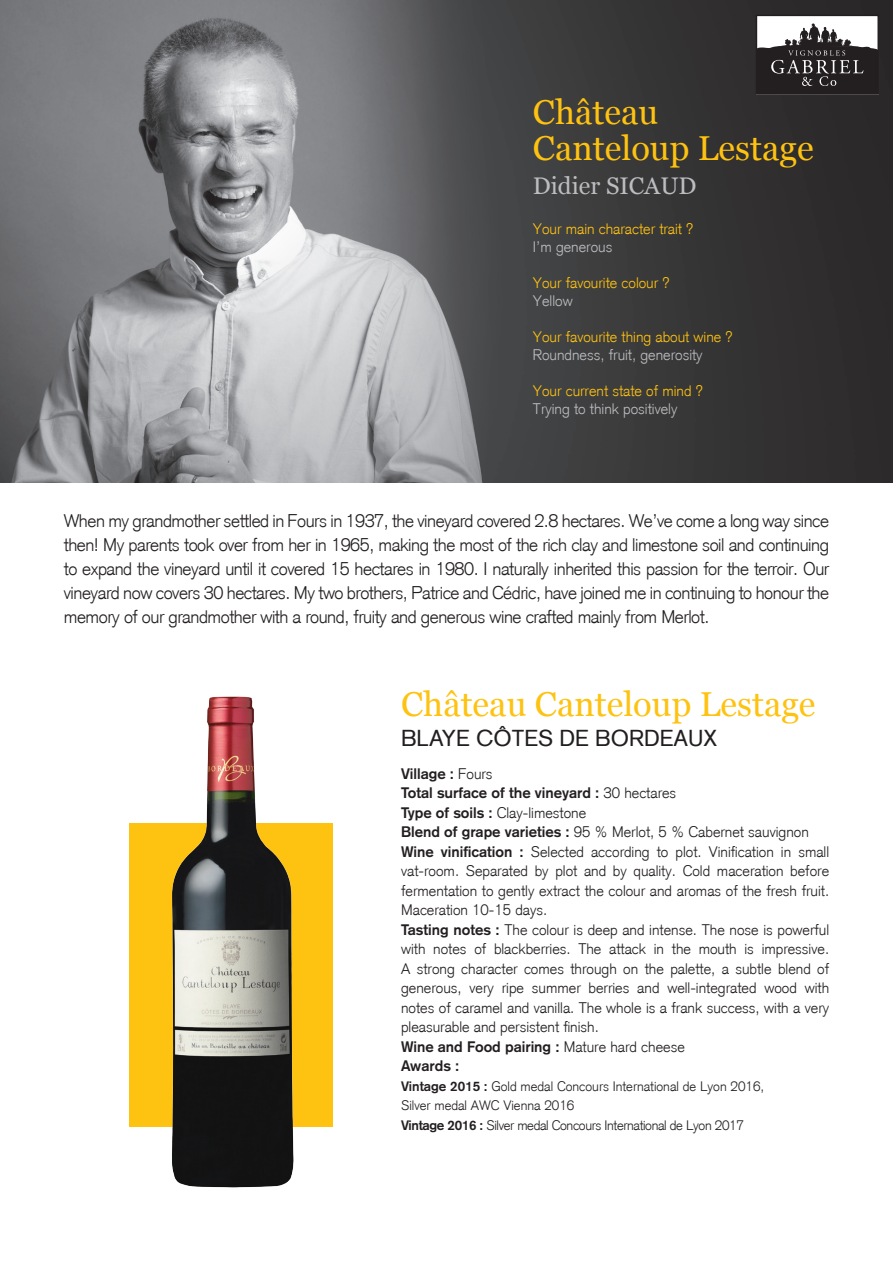
<style>
.page{position:relative;width:893px;height:1263px;background:#fff}
.page>*{position:absolute;margin:0;border:0;box-sizing:border-box;transform-origin:0 0}
.t1{font:34.5px "Georgia";color:#fec210}
.t2{font:24px "Georgia";color:#bcbdc0}
.t3{font:22.5px "Akzidenz Grotesk";color:#231f20}
.t4{font:300 18px/24px "Akzidenz Grotesk";letter-spacing:-.025em;color:#231f20;text-align:justify}
.t5{font:300 15px/19.5px "Akzidenz Grotesk";color:#231f20;text-align:justify}
.t6{font:300 15px "Akzidenz Grotesk";color:#fec210}
.t7{font:700 15px "Akzidenz Grotesk";color:#231f20}
.t8{font:300 15px "Akzidenz Grotesk";color:#bcbdc0}
.t9{font:300 13.5px "Akzidenz Grotesk";color:#231f20}
.t10{font:300 13.5px "Akzidenz Grotesk";letter-spacing:-.025em;color:#231f20}
.s1{font-weight:300}
.s2{font-weight:700}
</style>
<div class="page">
<img style="left:0;top:0;width:893px;height:483px">
<div style="left:129px;top:823px;width:204px;height:304px;background:#fec210"></div>
<img style="left:171px;top:696px;width:123px;height:492px">
<div style="left:756px;top:15px;width:123px;height:79px;background:#fff"></div>
<div style="left:756px;top:15px;width:123px;height:79px;border:1px solid #231f20"></div>
<svg style="left:756px;top:23px;width:122px;height:71px"></svg>
<p class="t1" style="left:533px;top:87px;width:127px">Château</p>
<p class="t1" style="left:533px;top:123px;width:282px">Canteloup Lestage</p>
<p class="t2" style="left:533px;top:169px;width:165px">Didier SICAUD</p>
<p class="t6" style="left:533px;top:220px;width:162px">Your main character trait ?</p>
<p class="t8" style="left:533px;top:238px;width:81px">I’m generous</p>
<p class="t6" style="left:533px;top:274px;width:138px">Your favourite colour ?</p>
<p class="t8" style="left:533px;top:292px;width:41px">Yellow</p>
<p class="t6" style="left:533px;top:328px;width:201px">Your favourite thing about wine ?</p>
<p class="t8" style="left:533px;top:346px;width:171px">Roundness, fruit, generosity</p>
<p class="t6" style="left:533px;top:382px;width:171px">Your current state of mind ?</p>
<p class="t8" style="left:533px;top:400px;width:146px">Trying to think positively</p>
<p class="t4" style="left:64px;top:509px;width:767px">When my grandmother settled in Fours in 1937, the vineyard covered 2.8 hectares. We’ve come a long way since then! My parents took over from her in 1965, making the most of the rich clay and limestone soil and continuing to expand the vineyard until it covered 15 hectares in 1980. I naturally inherited this passion for the terroir. Our vineyard now covers 30 hectares. My two brothers, Patrice and Cédric, have joined me in continuing to honour the memory of our grandmother with a round, fruity and generous wine crafted mainly from Merlot.</p>
<p class="t1" style="left:401px;top:679px;width:416px">Château Canteloup Lestage</p>
<p class="t3" style="left:401px;top:725px;width:318px">BLAYE CÔTES DE BORDEAUX</p>
<p class="t7" style="left:401px;top:764px;width:93px">Village : <span class="s1">Fours</span></p>
<p class="t7" style="left:401px;top:784px;width:277px">Total surface of the vineyard : <span class="s1">30 hectares</span></p>
<p class="t5" style="left:401px;top:803px;width:187px"><span class="s2">Type of soils :</span> Clay-limestone</p>
<p class="t5" style="left:401px;top:822px;width:409px"><span class="s2">Blend of grape varieties :</span> 95 % Merlot, 5 % Cabernet sauvignon</p>
<p class="t5" style="left:401px;top:842px;width:430px"><span class="s2">Wine vinification :</span> Selected according to plot. Vinification in small vat-room. Separated by plot and by quality. Cold maceration before fermentation to gently extract the colour and aromas of the fresh fruit.<br>Maceration 10-15 days.</p>
<p class="t5" style="left:401px;top:920px;width:430px"><span class="s2">Tasting notes :</span> The colour is deep and intense. The nose is powerful with notes of blackberries. The attack in the mouth is impressive.<br>A strong character comes through on the palette, a subtle blend of generous, very ripe summer berries and well-integrated wood with notes of caramel and vanilla. The whole is a frank success, with a very pleasurable and persistent finish.</p>
<p class="t7" style="left:401px;top:1037px;width:285px">Wine and Food pairing : <span class="s1">Mature hard cheese</span></p>
<p class="t7" style="left:401px;top:1057px;width:60px">Awards :</p>
<p class="t9" style="left:401px;top:1078px;width:365px"><span class="s2">Vintage 2015 :</span> Gold medal Concours International de Lyon 2016,</p>
<p class="t9" style="left:401px;top:1097px;width:175px">Silver medal AWC Vienna 2016</p>
<p class="t10" style="left:401px;top:1117px;width:344px"><span class="s2">Vintage 2016 :</span> Silver medal Concours International de Lyon 2017</p>
</div>
